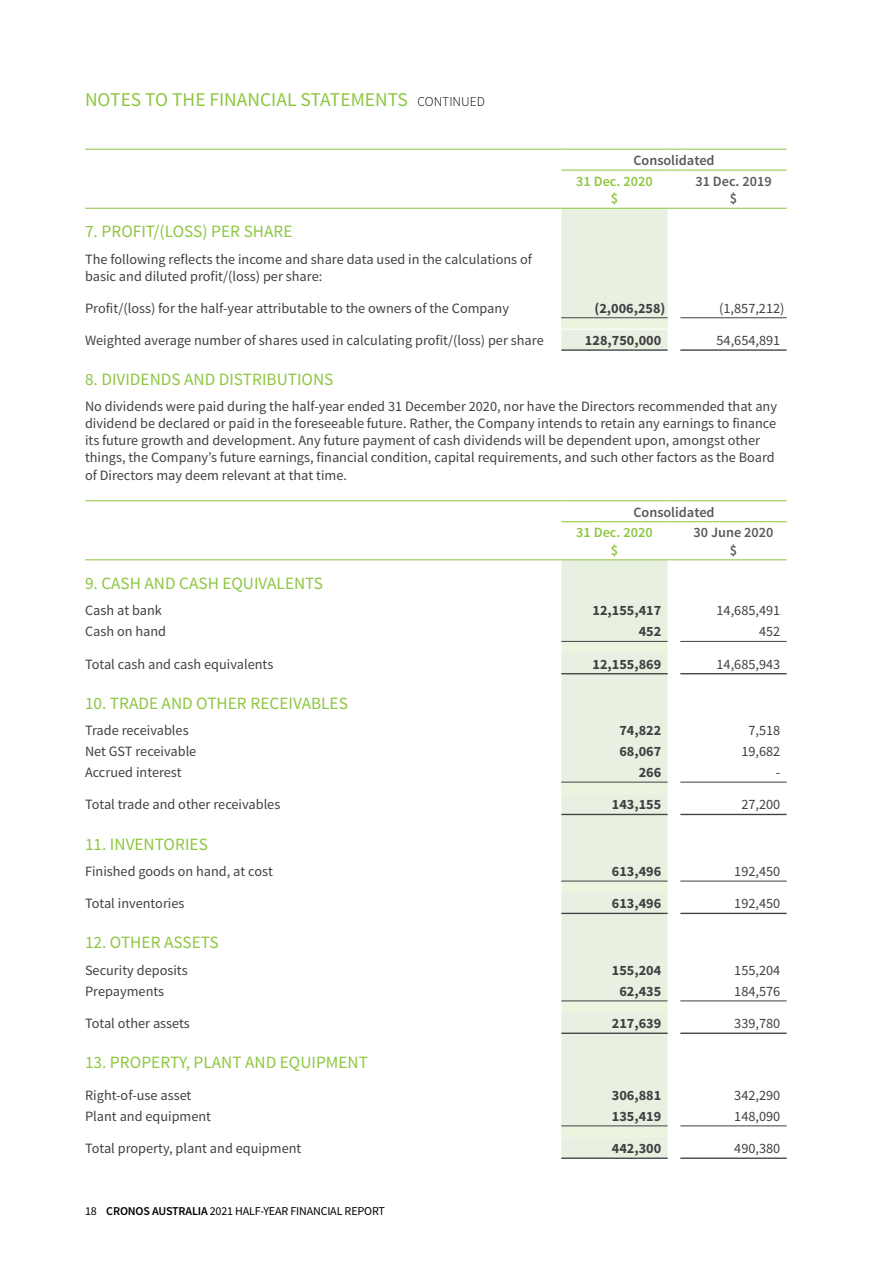
<style>
.page{position:relative;width:893px;height:1263px;background:#fff}
.page>*{position:absolute;margin:0;border:0;box-sizing:border-box;transform-origin:0 0}
.t1{font:19.5px "Source Sans Pro";color:#8dc63f}
.t2{font:17.25px "Source Sans Pro";color:#8dc63f}
.t3{font:14.25px/17.2px "Source Sans Pro";color:#414042}
.t4{font:700 14.25px "Source Sans Pro";color:#414042}
.t5{font:600 14.25px/17.2px "Source Sans Pro";color:#58595b;text-align:center}
.t6{font:600 14.25px/17.2px "Source Sans Pro";color:#8dc63f;text-align:center}
.t7{font:300 13.5px "Source Sans Pro";color:#000}
.t8{font:12px "Source Sans Pro";letter-spacing:-.015em;color:#000}
.s1{font-weight:600}
</style>
<div class="page">
<hr style="left:85px;top:149px;width:476px;height:1px;background:#8dc63f">
<hr style="left:561px;top:149px;width:107px;height:1px;background:#8dc63f">
<svg style="left:668px;top:149px;width:12px;height:1px"></svg>
<hr style="left:680px;top:149px;width:107px;height:1px;background:#8dc63f">
<svg style="left:668px;top:170px;width:12px;height:1px"></svg>
<hr style="left:680px;top:170px;width:107px;height:1px;background:#8dc63f">
<hr style="left:85px;top:208px;width:476px;height:1px;background:#8dc63f">
<svg style="left:561px;top:208px;width:119px;height:141px;background:#eaf2e3"></svg>
<hr style="left:680px;top:208px;width:107px;height:1px;background:#8dc63f">
<hr style="left:561px;top:170px;width:107px;height:1px;background:#8dc63f">
<hr style="left:561px;top:208px;width:107px;height:1px;background:#8dc63f">
<hr style="left:561px;top:317px;width:107px;height:1px;background:#414042">
<hr style="left:680px;top:317px;width:107px;height:1px;background:#414042">
<hr style="left:561px;top:329px;width:107px;height:1px;background:#fff">
<hr style="left:561px;top:349px;width:107px;height:2px;background:#414042">
<hr style="left:680px;top:349px;width:107px;height:2px;background:#414042">
<div style="left:561px;top:560px;width:107px;height:597px;background:#e8f1e1"></div>
<div style="left:561px;top:642px;width:107px;height:495px;background:#e8f1e1"></div>
<hr style="left:85px;top:500px;width:476px;height:1px;background:#8dc63f">
<hr style="left:561px;top:500px;width:107px;height:1px;background:#8dc63f">
<svg style="left:668px;top:500px;width:12px;height:1px"></svg>
<hr style="left:680px;top:500px;width:107px;height:1px;background:#8dc63f">
<svg style="left:668px;top:521px;width:12px;height:1px"></svg>
<hr style="left:680px;top:521px;width:107px;height:1px;background:#8dc63f">
<hr style="left:85px;top:559px;width:476px;height:1px;background:#8dc63f">
<svg style="left:668px;top:559px;width:12px;height:1px"></svg>
<hr style="left:680px;top:559px;width:107px;height:1px;background:#8dc63f">
<hr style="left:561px;top:521px;width:107px;height:1px;background:#8dc63f">
<hr style="left:561px;top:559px;width:107px;height:1px;background:#8dc63f">
<hr style="left:561px;top:641px;width:107px;height:1px;background:#414042">
<hr style="left:680px;top:641px;width:107px;height:1px;background:#414042">
<hr style="left:561px;top:782px;width:107px;height:1px;background:#414042">
<hr style="left:680px;top:782px;width:107px;height:1px;background:#414042">
<hr style="left:561px;top:881px;width:107px;height:1px;background:#414042">
<hr style="left:680px;top:881px;width:107px;height:1px;background:#414042">
<hr style="left:561px;top:1000px;width:107px;height:1px;background:#414042">
<hr style="left:680px;top:1000px;width:107px;height:1px;background:#414042">
<hr style="left:561px;top:1125px;width:107px;height:1px;background:#414042">
<hr style="left:680px;top:1125px;width:107px;height:1px;background:#414042">
<hr style="left:561px;top:673px;width:107px;height:1px;background:#414042">
<hr style="left:680px;top:673px;width:107px;height:1px;background:#414042">
<hr style="left:561px;top:814px;width:107px;height:1px;background:#414042">
<hr style="left:680px;top:814px;width:107px;height:1px;background:#414042">
<hr style="left:561px;top:913px;width:107px;height:1px;background:#414042">
<hr style="left:680px;top:913px;width:107px;height:1px;background:#414042">
<hr style="left:561px;top:1032px;width:107px;height:2px;background:#414042">
<hr style="left:680px;top:1032px;width:107px;height:2px;background:#414042">
<hr style="left:561px;top:1157px;width:107px;height:2px;background:#414042">
<hr style="left:680px;top:1157px;width:107px;height:2px;background:#414042">
<h1 class="t1" style="left:85px;top:88px;width:25px">Notes</h1>
<h1 class="t1" style="left:145px;top:88px;width:39px">to the</h1>
<h1 class="t1" style="left:210px;top:88px;width:21px">Financial</h1>
<h1 class="t1" style="left:300px;top:88px;width:21px">Statements</h1>
<p class="t7" style="left:418px;top:94px;width:69px">CONTINUED</p>
<p class="t5" style="left:633px;top:152px;width:83px">Consolidated</p>
<p class="t6" style="left:576px;top:173px;width:78px">31 Dec. 2020 $</p>
<p class="t5" style="left:695px;top:173px;width:78px">31 Dec. 2019 $</p>
<p class="t2" style="left:85px;top:221px;width:209px">7. PROFIT/(LOSS) PER SHARE</p>
<p class="t3" style="left:85px;top:251px;width:448px">The following reflects the income and share data used in the calculations of basic and diluted profit/(loss) per share:</p>
<p class="t3" style="left:85px;top:300px;width:425px">Profit/(loss) for the half-year attributable to the owners of the Company</p>
<p class="t4" style="left:594px;top:299px;width:73px">(2,006,258)</p>
<p class="t3" style="left:719px;top:300px;width:67px">(1,857,212)</p>
<p class="t3" style="left:85px;top:332px;width:460px">Weighted average number of shares used in calculating profit/(loss) per share</p>
<p class="t4" style="left:585px;top:331px;width:78px">128,750,000</p>
<p class="t3" style="left:716px;top:332px;width:65px">54,654,891</p>
<p class="t2" style="left:85px;top:368px;width:250px">8. DIVIDENDS AND DISTRIBUTIONS</p>
<p class="t3" style="left:85px;top:397px;width:693px">No dividends were paid during the half-year ended 31 December 2020, nor have the Directors recommended that any dividend be declared or paid in the foreseeable future. Rather, the Company intends to retain any earnings to finance its future growth and development. Any future payment of cash dividends will be dependent upon, amongst other things, the Company’s future earnings, financial condition, capital requirements, and such other factors as the Board of Directors may deem relevant at that time.</p>
<p class="t5" style="left:633px;top:504px;width:83px">Consolidated</p>
<p class="t6" style="left:576px;top:524px;width:78px">31 Dec. 2020 $</p>
<p class="t5" style="left:694px;top:524px;width:81px">30 June 2020 $</p>
<p class="t2" style="left:85px;top:572px;width:240px">9. CASH AND CASH EQUIVALENTS</p>
<p class="t3" style="left:85px;top:602px;width:78px">Cash at bank</p>
<p class="t4" style="left:592px;top:601px;width:70px">12,155,417</p>
<p class="t3" style="left:716px;top:602px;width:65px">14,685,491</p>
<p class="t3" style="left:85px;top:623px;width:83px">Cash on hand</p>
<p class="t4" style="left:639px;top:622px;width:24px">452</p>
<p class="t3" style="left:759px;top:623px;width:23px">452</p>
<p class="t3" style="left:85px;top:655px;width:190px">Total cash and cash equivalents</p>
<p class="t4" style="left:592px;top:655px;width:70px">12,155,869</p>
<p class="t3" style="left:716px;top:655px;width:65px">14,685,943</p>
<p class="t2" style="left:85px;top:692px;width:264px">10. TRADE AND OTHER RECEIVABLES</p>
<p class="t3" style="left:85px;top:722px;width:105px">Trade receivables</p>
<p class="t4" style="left:619px;top:721px;width:43px">74,822</p>
<p class="t3" style="left:748px;top:722px;width:33px">7,518</p>
<p class="t3" style="left:85px;top:743px;width:113px">Net GST receivable</p>
<p class="t4" style="left:619px;top:742px;width:43px">68,067</p>
<p class="t3" style="left:741px;top:743px;width:40px">19,682</p>
<p class="t3" style="left:85px;top:764px;width:98px">Accrued interest</p>
<p class="t4" style="left:639px;top:763px;width:24px">266</p>
<p class="t3" style="left:776px;top:764px;width:6px">-</p>
<p class="t3" style="left:85px;top:796px;width:197px">Total trade and other receivables</p>
<p class="t4" style="left:612px;top:795px;width:51px">143,155</p>
<p class="t3" style="left:741px;top:796px;width:40px">27,200</p>
<p class="t2" style="left:85px;top:833px;width:124px">11. INVENTORIES</p>
<p class="t3" style="left:85px;top:863px;width:189px">Finished goods on hand, at cost</p>
<p class="t4" style="left:612px;top:862px;width:51px">613,496</p>
<p class="t3" style="left:734px;top:863px;width:48px">192,450</p>
<p class="t3" style="left:85px;top:895px;width:101px">Total inventories</p>
<p class="t4" style="left:612px;top:894px;width:51px">613,496</p>
<p class="t3" style="left:734px;top:895px;width:48px">192,450</p>
<p class="t2" style="left:85px;top:932px;width:135px">12. OTHER ASSETS</p>
<p class="t3" style="left:85px;top:962px;width:104px">Security deposits</p>
<p class="t4" style="left:612px;top:961px;width:51px">155,204</p>
<p class="t3" style="left:734px;top:962px;width:48px">155,204</p>
<p class="t3" style="left:85px;top:983px;width:81px">Prepayments</p>
<p class="t4" style="left:619px;top:982px;width:43px">62,435</p>
<p class="t3" style="left:734px;top:983px;width:48px">184,576</p>
<p class="t3" style="left:85px;top:1015px;width:106px">Total other assets</p>
<p class="t4" style="left:612px;top:1014px;width:51px">217,639</p>
<p class="t3" style="left:734px;top:1015px;width:48px">339,780</p>
<p class="t2" style="left:85px;top:1052px;width:284px">13. PROPERTY, PLANT AND EQUIPMENT</p>
<p class="t3" style="left:85px;top:1087px;width:108px">Right-of-use asset</p>
<p class="t4" style="left:612px;top:1086px;width:51px">306,881</p>
<p class="t3" style="left:734px;top:1087px;width:48px">342,290</p>
<p class="t3" style="left:85px;top:1108px;width:128px">Plant and equipment</p>
<p class="t4" style="left:612px;top:1107px;width:51px">135,419</p>
<p class="t3" style="left:734px;top:1108px;width:48px">148,090</p>
<p class="t3" style="left:85px;top:1140px;width:218px">Total property, plant and equipment</p>
<p class="t4" style="left:612px;top:1139px;width:51px">442,300</p>
<p class="t3" style="left:734px;top:1140px;width:48px">490,380</p>
<p class="t8" style="left:85px;top:1203px;width:301px">18 <span class="s1">CRONOS AUSTRALIA</span> 2021 HALF-YEAR FINANCIAL REPORT</p>
</div>
